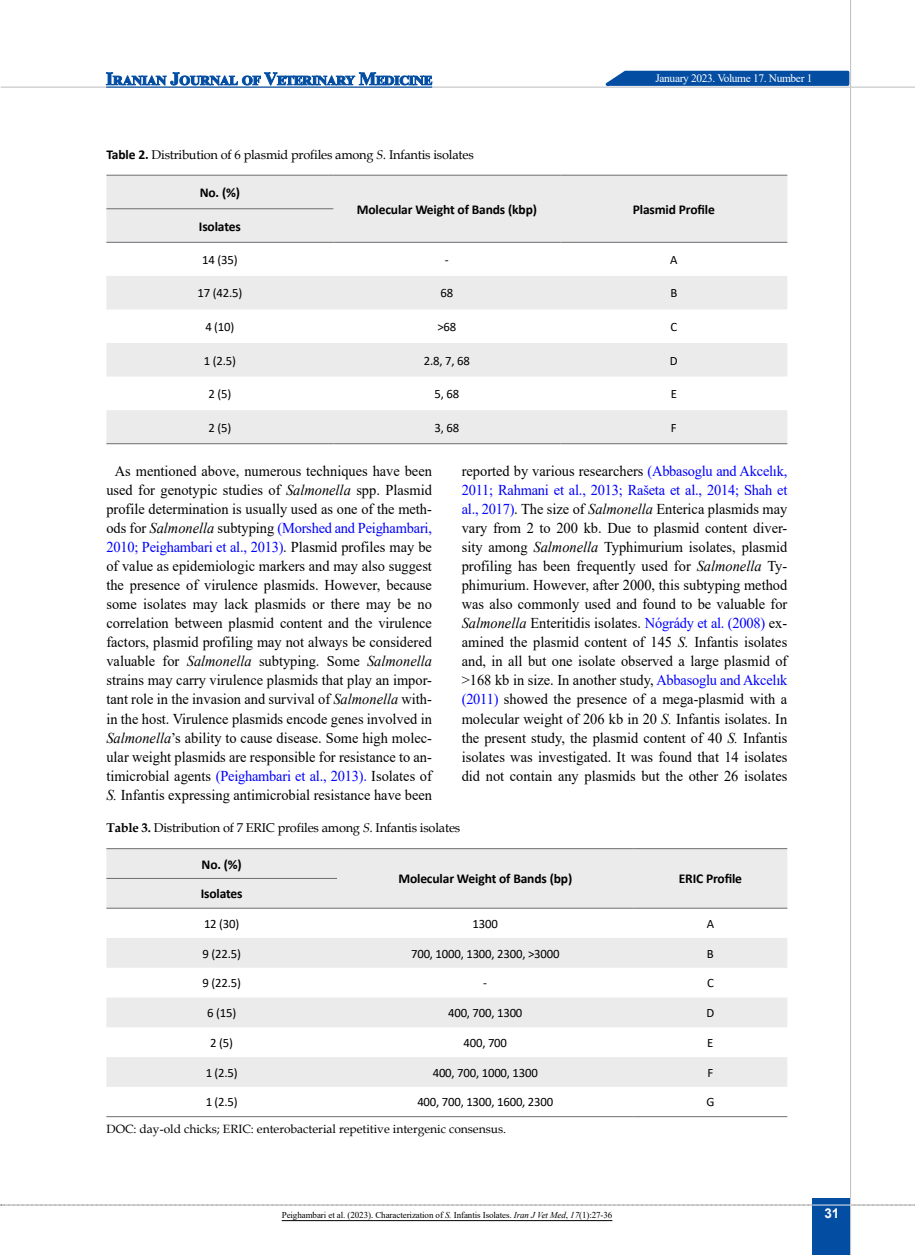
<style>
.page{position:relative;width:915px;height:1255px;background:#fff}
.page>*{position:absolute;margin:0;border:0;box-sizing:border-box;transform-origin:0 0}
.t1{font:15px/19px "Times New Roman";color:#000;text-align:center;scale:.96 1}
.t2{font:700 13.5px "Calibri";letter-spacing:-.01em;color:#000}
.t3{font:700 13.5px "Arial";color:#fff}
.t4{font:12.75px "Calibri";letter-spacing:-.015em;color:#000}
.t5{font:12.75px "Book Antiqua";letter-spacing:-.015em;color:#000}
.t6{font:12px "Book Antiqua";color:#000}
.t7{font:11.4px "Times New Roman";letter-spacing:-.03em;color:#fff}
.t8{font:9px "Times New Roman";letter-spacing:-.01em;color:#000}
.s1{font-family:"Calibri";font-weight:700;font-size:13.5px}
.s2{font-style:italic}
.s3{color:#00f}
.s4{font-weight:700}
</style>
<div class="page">
<svg style="left:1px;top:1204px;width:914px;height:1px"></svg>
<div style="left:812px;top:1198px;width:38px;height:56px;background:#034da2"></div>
<hr style="left:849px;top:0;width:1px;height:1254px;background:#c2c4c6">
<hr style="left:1px;top:87px;width:913px;height:1px;background:#c2c4c6">
<hr style="left:812px;top:1204px;width:38px;height:1px;background:#ebebec">
<svg style="left:597px;top:69px;width:253px;height:18px;background:#3772b4"></svg>
<svg style="left:106px;top:72px;width:326px;height:14px"></svg>
<hr style="left:106px;top:87px;width:326px;height:1px;background:#034da2">
<svg style="left:106px;top:176px;width:681px;height:267px;fill:#ebebec"></svg>
<hr style="left:106px;top:443px;width:227px;height:1px;background:#6d6e71">
<hr style="left:333px;top:443px;width:227px;height:1px;background:#6d6e71">
<hr style="left:560px;top:443px;width:227px;height:1px;background:#6d6e71">
<hr style="left:106px;top:175px;width:227px;height:1px;background:#6d6e71">
<hr style="left:333px;top:175px;width:227px;height:1px;background:#6d6e71">
<hr style="left:560px;top:175px;width:227px;height:1px;background:#6d6e71">
<hr style="left:106px;top:208px;width:227px;height:1px;background:#6d6e71">
<hr style="left:106px;top:242px;width:227px;height:1px;background:#6d6e71">
<hr style="left:333px;top:242px;width:227px;height:1px;background:#6d6e71">
<hr style="left:560px;top:242px;width:227px;height:1px;background:#6d6e71">
<svg style="left:106px;top:849px;width:681px;height:237px;fill:#ebebec"></svg>
<hr style="left:106px;top:1116px;width:231px;height:1px;background:#6d6e71">
<hr style="left:337px;top:1116px;width:296px;height:1px;background:#6d6e71">
<hr style="left:633px;top:1116px;width:154px;height:1px;background:#6d6e71">
<hr style="left:106px;top:848px;width:231px;height:1px;background:#6d6e71">
<hr style="left:337px;top:848px;width:296px;height:1px;background:#6d6e71">
<hr style="left:633px;top:848px;width:154px;height:1px;background:#6d6e71">
<hr style="left:106px;top:878px;width:231px;height:1px;background:#6d6e71">
<hr style="left:106px;top:907px;width:231px;height:1px;background:#6d6e71">
<hr style="left:337px;top:907px;width:296px;height:1px;background:#6d6e71">
<hr style="left:633px;top:907px;width:154px;height:1px;background:#6d6e71">
<hr style="left:281px;top:1220px;width:331px;height:1px;background:#000">
<p class="t7" style="left:655px;top:70px;width:158px">January 2023. Volume 17. Number 1</p>
<p class="t5" style="left:106px;top:146px;width:369px"><span class="s1">Table 2.</span> Distribution of 6 plasmid profiles among <span class="s2">S.</span> Infantis isolates</p>
<p class="t2" style="left:200px;top:183px;width:42px">No. (%)</p>
<p class="t2" style="left:356px;top:200px;width:182px">Molecular Weight of Bands (kbp)</p>
<p class="t2" style="left:632px;top:200px;width:84px">Plasmid Profile</p>
<p class="t2" style="left:199px;top:216px;width:43px">Isolates</p>
<p class="t4" style="left:202px;top:251px;width:37px">14 (35)</p>
<p class="t4" style="left:445px;top:251px;width:5px">-</p>
<p class="t4" style="left:670px;top:251px;width:9px">A</p>
<p class="t4" style="left:197px;top:284px;width:46px">17 (42.5)</p>
<p class="t4" style="left:440px;top:284px;width:14px">68</p>
<p class="t4" style="left:670px;top:284px;width:8px">B</p>
<p class="t4" style="left:205px;top:318px;width:31px">4 (10)</p>
<p class="t4" style="left:437px;top:318px;width:20px">&gt;68</p>
<p class="t4" style="left:670px;top:318px;width:8px">C</p>
<p class="t4" style="left:204px;top:351px;width:34px">1 (2.5)</p>
<p class="t4" style="left:423px;top:351px;width:47px">2.8, 7, 68</p>
<p class="t4" style="left:669px;top:351px;width:9px">D</p>
<p class="t4" style="left:208px;top:385px;width:24px">2 (5)</p>
<p class="t4" style="left:434px;top:385px;width:26px">5, 68</p>
<p class="t4" style="left:670px;top:385px;width:8px">E</p>
<p class="t4" style="left:208px;top:418px;width:24px">2 (5)</p>
<p class="t4" style="left:434px;top:418px;width:26px">3, 68</p>
<p class="t4" style="left:670px;top:418px;width:7px">F</p>
<p class="t1" style="left:106px;top:461px;width:340px">As mentioned above, numerous techniques have been used for genotypic studies of <span class="s2">Salmonella</span> spp. Plasmid profile determination is usually used as one of the meth&shy;ods for <span class="s2">Salmonella</span> subtyping <span class="s3">(Morshed and Peighambari, 2010; Peighambari et al., 2013)</span>. Plasmid profiles may be of value as epidemiologic markers and may also suggest the presence of virulence plasmids. However, because some isolates may lack plasmids or there may be no correlation between plasmid content and the virulence factors, plasmid profiling may not always be considered valuable for <span class="s2">Salmonella</span> subtyping. Some <span class="s2">Salmonella </span>strains may carry virulence plasmids that play an impor&shy;tant role in the invasion and survival of <span class="s2">Salmonella</span> with&shy;in the host. Virulence plasmids encode genes involved in <span class="s2">Salmonella</span>’s ability to cause disease. Some high molec&shy;ular weight plasmids are responsible for resistance to an&shy;timicrobial agents <span class="s3">(Peighambari et al., 2013).</span> Isolates of <span class="s2">S.</span> Infantis expressing antimicrobial resistance have been</p>
<p class="t1" style="left:461px;top:461px;width:340px;text-align:justify">reported by various researchers <span class="s3">(Abbasoglu and Akcelık, 2011; Rahmani et al., 2013; Rašeta et al., 2014; Shah et al., 2017)</span>. The size of <span class="s2">Salmonella</span> Enterica plasmids may vary from 2 to 200 kb. Due to plasmid content diver&shy;sity among <span class="s2">Salmonella</span> Typhimurium isolates, plasmid profiling has been frequently used for <span class="s2">Salmonella</span> Ty&shy;phimurium. However, after 2000, this subtyping method was also commonly used and found to be valuable for <span class="s2">Salmonella</span> Enteritidis isolates. <span class="s3">Nógrády et al. (2008)</span> ex&shy;amined the plasmid content of 145 <span class="s2">S.</span> Infantis isolates and, in all but one isolate observed a large plasmid of ˃168 kb in size. In another study, <span class="s3">Abbasoglu and Akcelık (2011)</span> showed the presence of a mega-plasmid with a molecular weight of 206 kb in 20 <span class="s2">S.</span> Infantis isolates. In the present study, the plasmid content of 40 <span class="s2">S.</span> Infantis isolates was investigated. It was found that 14 isolates did not contain any plasmids but the other 26 isolates</p>
<p class="t5" style="left:106px;top:819px;width:355px"><span class="s4">Table 3.</span> Distribution of 7 ERIC profiles among <span class="s2">S.</span> Infantis isolates</p>
<p class="t2" style="left:201px;top:854px;width:42px">No. (%)</p>
<p class="t2" style="left:398px;top:869px;width:175px">Molecular Weight of Bands (bp)</p>
<p class="t2" style="left:678px;top:869px;width:65px">ERIC Profile</p>
<p class="t2" style="left:201px;top:884px;width:43px">Isolates</p>
<p class="t4" style="left:204px;top:915px;width:37px">12 (30)</p>
<p class="t4" style="left:472px;top:915px;width:27px">1300</p>
<p class="t4" style="left:706px;top:915px;width:9px">A</p>
<p class="t4" style="left:202px;top:944px;width:40px">9 (22.5)</p>
<p class="t4" style="left:411px;top:944px;width:150px">700, 1000, 1300, 2300, &gt;3000</p>
<p class="t4" style="left:706px;top:944px;width:8px">B</p>
<p class="t4" style="left:202px;top:974px;width:40px">9 (22.5)</p>
<p class="t4" style="left:483px;top:974px;width:5px">-</p>
<p class="t4" style="left:706px;top:974px;width:8px">C</p>
<p class="t4" style="left:207px;top:1004px;width:31px">6 (15)</p>
<p class="t4" style="left:448px;top:1004px;width:76px">400, 700, 1300</p>
<p class="t4" style="left:706px;top:1004px;width:9px">D</p>
<p class="t4" style="left:210px;top:1033px;width:24px">2 (5)</p>
<p class="t4" style="left:463px;top:1033px;width:45px">400, 700</p>
<p class="t4" style="left:707px;top:1033px;width:8px">E</p>
<p class="t4" style="left:205px;top:1063px;width:34px">1 (2.5)</p>
<p class="t4" style="left:432px;top:1063px;width:107px">400, 700, 1000, 1300</p>
<p class="t4" style="left:707px;top:1063px;width:7px">F</p>
<p class="t4" style="left:205px;top:1093px;width:34px">1 (2.5)</p>
<p class="t4" style="left:417px;top:1093px;width:137px">400, 700, 1300, 1600, 2300</p>
<p class="t4" style="left:706px;top:1093px;width:10px">G</p>
<p class="t6" style="left:106px;top:1120px;width:401px">DOC: day-old chicks; ERIC: enterobacterial repetitive intergenic consensus.</p>
<p class="t8" style="left:281px;top:1208px;width:332px">Peighambari et al. (2023). Characterization of <span class="s2">S.</span> Infantis Isolates. <span class="s2">Iran J Vet Med</span>, <span class="s2">17</span>(1):27-36</p>
<p class="t3" style="left:824px;top:1203px;width:17px">31</p>
</div>
